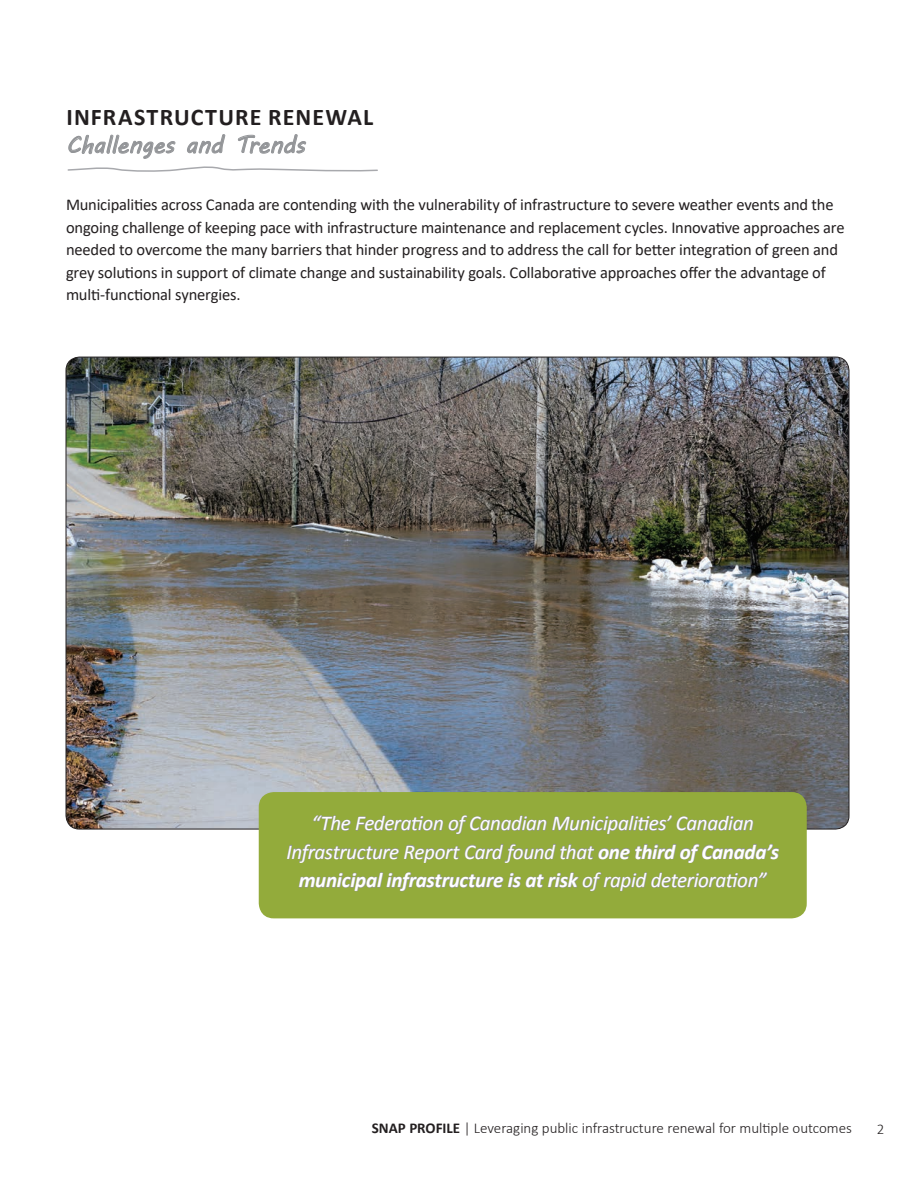
<style>
.page{position:relative;width:918px;height:1188px;background:#fff}
.page>*{position:absolute;margin:0;border:0;box-sizing:border-box;transform-origin:0 0}
.t1{font:700 24px "Calibri";letter-spacing:.045em;color:#231f20}
.t2{font:24px "MV Boli";letter-spacing:-.01em;color:#939598}
.t3{font:italic 21px/28.5px "Calibri";letter-spacing:-.015em;color:#fff;text-align:center}
.t4{font:16.5px/22.5px "Calibri";letter-spacing:-.01em;color:#231f20}
.t5{font:300 15px "Calibri";color:#231f20}
.s1{font-weight:700}
</style>
<div class="page">
<img style="left:66px;top:357px;width:783px;height:472px">
<svg style="left:69px;top:135px;width:106px;height:24px"></svg>
<svg style="left:187px;top:134px;width:38px;height:19px"></svg>
<svg style="left:238px;top:134px;width:68px;height:20px"></svg>
<svg style="left:67px;top:166px;width:311px;height:6px"></svg>
<div style="left:259px;top:792px;width:548px;height:126px;background:#93ab3b;border-radius:15px"></div>
<svg style="left:314px;top:815px;width:36px;height:16px"></svg>
<svg style="left:356px;top:816px;width:87px;height:15px"></svg>
<svg style="left:449px;top:816px;width:97px;height:18px"></svg>
<svg style="left:552px;top:815px;width:201px;height:20px"></svg>
<svg style="left:287px;top:843px;width:492px;height:20px"></svg>
<svg style="left:299px;top:872px;width:468px;height:20px"></svg>
<h1 class="t1" style="left:67px;top:102px;width:308px">INFRASTRUCTURE RENEWAL</h1>
<h1 class="t2" style="left:66px;top:128px;width:240px">Challenges and Trends</h1>
<p class="t4" style="left:66px;top:193px;width:780px">Municipalities across Canada are contending with the vulnerability of infrastructure to severe weather events and the ongoing challenge of keeping pace with infrastructure maintenance and replacement cycles. Innovative approaches are needed to overcome the many barriers that hinder progress and to address the call for better integration of green and grey solutions in support of climate change and sustainability goals. Collaborative approaches offer the advantage of multi-functional synergies.</p>
<p class="t3" style="left:286px;top:808px;width:494px">“The Federation of Canadian Municipalities’ Canadian<br>Infrastructure Report Card found that <span class="s1">one third of Canada’s municipal infrastructure is at risk</span> of rapid deterioration”</p>
<p class="t5" style="left:372px;top:1119px;width:482px"><span class="s1">SNAP PROFILE</span> | Leveraging public infrastructure renewal for multiple outcomes</p>
<p class="t5" style="left:877px;top:1120px;width:9px">2</p>
</div>
